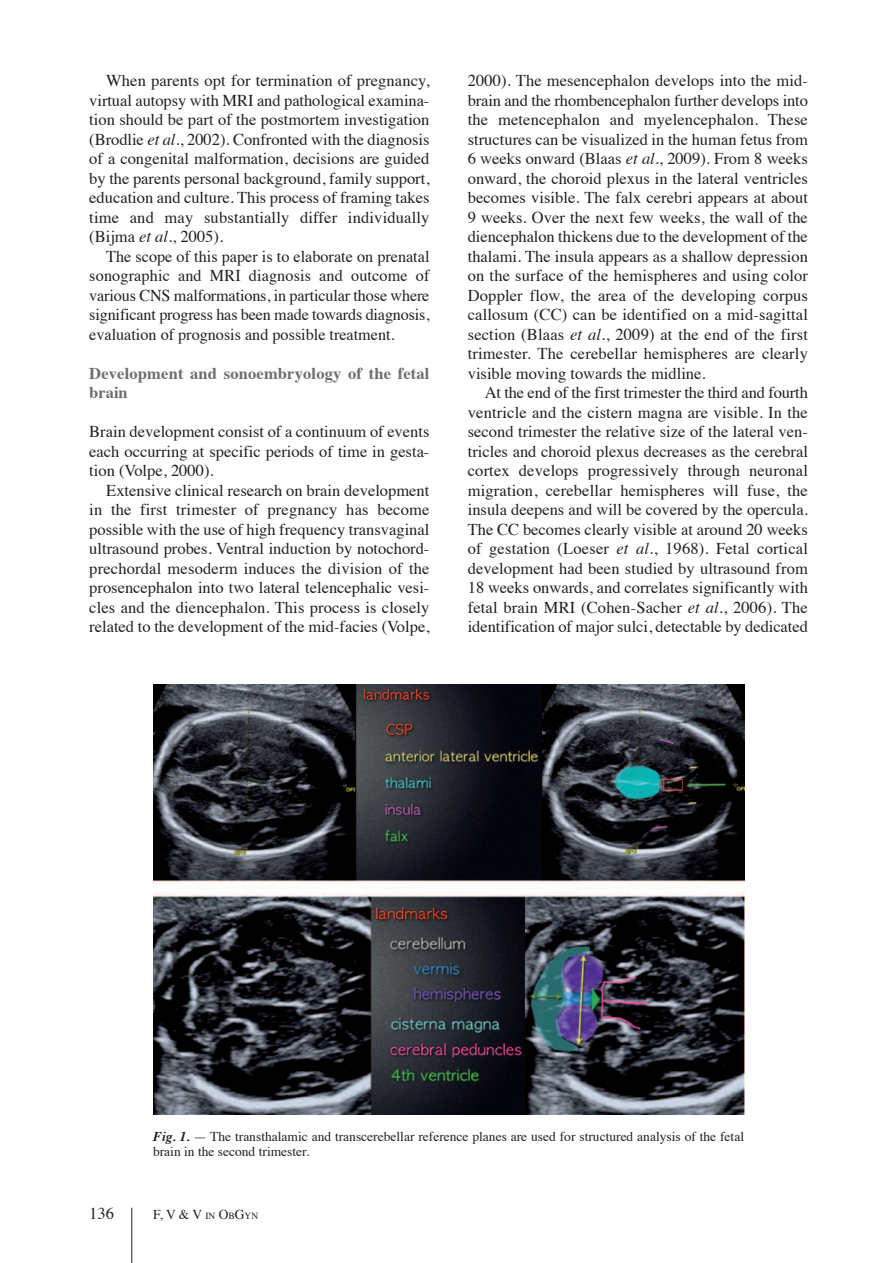
<style>
.page{position:relative;width:893px;height:1263px;background:#fff}
.page>*{position:absolute;margin:0;border:0;box-sizing:border-box;transform-origin:0 0}
.t1{font:16.5px/19.5px "Times";color:#231f20;text-align:justify}
.t2{font:700 16.5px/19.5px "Times";letter-spacing:.01em;color:#6c6d70}
.t3{font:13.5px/15px "Times";color:#231f20}
.s1{font-style:italic}
.s2{font-weight:700;font-style:italic}
.s3{font-size:9.45px}
</style>
<div class="page">
<hr style="left:131px;top:1208px;width:1px;height:55px;background:#231f20">
<img style="left:153px;top:685px;width:591px;height:429px">
<p class="t1" style="left:89px;top:72px;width:342px;text-indent:17px">When parents opt for termination of pregnancy, virtual autopsy with MRI and pathological examina&shy;tion should be part of the postmortem investigation (brodlie <span class="s1">et al.</span>, 2002). confronted with the diagnosis of a congenital malformation, decisions are guided by the parents personal background, family support, education and culture. This process of framing takes time and may substantially differ individually (bijma <span class="s1">et al.</span>, 2005).</p>
<p class="t1" style="left:89px;top:248px;width:342px;text-indent:17px">The scope of this paper is to elaborate on prenatal sonographic and MRI diagnosis and outcome of various cnS malformations, in particular those where significant progress has been made towards diagnosis, evaluation of prognosis and possible treatment.</p>
<p class="t2" style="left:89px;top:365px;width:342px">Development and sonoembryology of the fetal brain</p>
<p class="t1" style="left:89px;top:423px;width:342px">brain development consist of a continuum of events each occurring at specific periods of time in gesta&shy;tion (Volpe, 2000).</p>
<p class="t1" style="left:89px;top:482px;width:342px;text-indent:17px">extensive clinical research on brain development in the first trimester of pregnancy has become possible with the use of high frequency transvaginal ultrasound probes. Ventral induction by notochord&shy;prechordal mesoderm induces the division of the prosencephalon into two lateral telencephalic vesi&shy;cles and the diencephalon. This process is closely related to the development of the mid-facies (Volpe,</p>
<p class="t1" style="left:468px;top:72px;width:342px">2000). The mesencephalon develops into the mid&shy;brain and the rhombencephalon further develops into the metencephalon and myelencephalon. These structures can be visualized in the human fetus from 6 weeks onward (blaas <span class="s1">et al.</span>, 2009). From 8 weeks onward, the choroid plexus in the lateral ventricles becomes visible. The falx cerebri appears at about 9 weeks. Over the next few weeks, the wall of the diencephalon thickens due to the development of the thalami. The insula appears as a shallow depression on the surface of the hemispheres and using color Doppler flow, the area of the developing corpus callosum (cc) can be identified on a mid-sagittal section (blaas <span class="s1">et al.</span>, 2009) at the end of the first trimester. The cerebellar hemispheres are clearly visible moving towards the midline.</p>
<p class="t1" style="left:468px;top:384px;width:342px;text-indent:17px">at the end of the first trimester the third and fourth ventricle and the cistern magna are visible. In the second trimester the relative size of the lateral ven&shy;tricles and choroid plexus decreases as the cerebral cortex develops progressively through neuronal migration, cerebellar hemispheres will fuse, the insula deepens and will be covered by the opercula.<br>The cc becomes clearly visible at around 20 weeks of gestation (loeser <span class="s1">et al.</span>, 1968). Fetal cortical development had been studied by ultrasound from 18 weeks onwards, and correlates significantly with fetal brain MRI (cohen-Sacher <span class="s1">et al.</span>, 2006). The identification of major sulci, detectable by dedicated</p>
<p class="t3" style="left:153px;top:1130px;width:593px"><span class="s2">Fig. 1.</span> — The transthalamic and transcerebellar reference planes are used for structured analysis of the fetal brain in the second trimester.</p>
<p class="t1" style="left:89px;top:1205px;width:26px">136</p>
<p class="t3" style="left:153px;top:1208px;width:107px">F, V &amp; V <span class="s3">In</span> O<span class="s3">b</span>G<span class="s3">yn</span></p>
</div>
